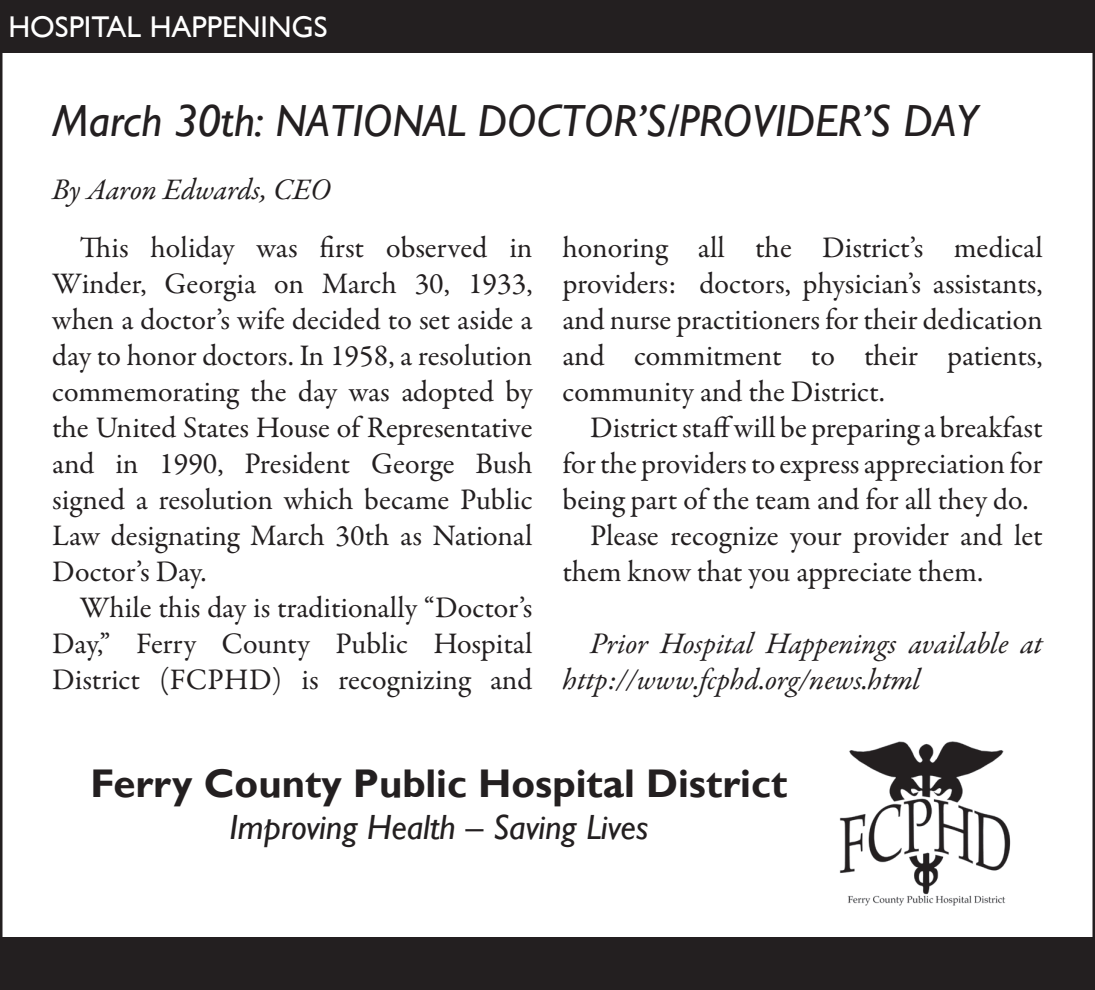
<style>
.page{position:relative;width:1095px;height:990px;background:#fff}
.page>*{position:absolute;margin:0;border:0;box-sizing:border-box;transform-origin:0 0}
.t1{font:italic 45px "Gill Sans";letter-spacing:-.005em;color:#231f20}
.t2{font:700 40px "Gill Sans";color:#231f20}
.t3{font:italic 35px "Gill Sans";color:#231f20}
.t4{font:30px/36px "Garamond Premr Pro";color:#231f20;text-align:justify}
.t5{font:italic 30px/36px "Garamond Premr Pro";letter-spacing:-.005em;color:#231f20}
.t6{font:30px "Gill Sans";color:#fff}
</style>
<div class="page">
<div style="left:0;top:0;width:1094px;height:53px;background:#231f20"></div>
<img style="left:839px;top:741px;width:172px;height:165px">
<div style="left:0;top:937px;width:1094px;height:53px;background:#231f20"></div>
<p class="t6" style="left:8px;top:9px;width:321px">HOSPITAL HAPPENINGS</p>
<h1 class="t1" style="left:52px;top:95px;width:927px">March 30th: NATIONAL DOCTOR’S/PROVIDER’S DAY</h1>
<p class="t5" style="left:52px;top:173px;width:280px">By Aaron Edwards, CEO</p>
<p class="t4" style="left:52px;top:231px;width:482px;text-indent:28px">This holiday was first observed in Winder, Georgia on March 30, 1933, when a doctor’s wife decided to set aside a day to honor doctors. In 1958, a resolution commemorating the day was adopted by the United States House of Representative and in 1990, President George Bush signed a resolution which became Public Law designating March 30th as National Doctor’s Day.</p>
<p class="t4" style="left:52px;top:591px;width:482px;text-indent:28px">While this day is traditionally “Doctor’s Day,” Ferry County Public Hospital District (FCPHD) is recognizing and</p>
<p class="t4" style="left:562px;top:231px;width:482px">honoring all the District’s medical providers: doctors, physician’s assistants, and nurse practitioners for their dedication and commitment to their patients, community and the District.</p>
<p class="t4" style="left:590px;top:411px;width:454px">District staff will be preparing a breakfast</p>
<p class="t4" style="left:562px;top:447px;width:482px">for the providers to express appreciation for</p>
<p class="t4" style="left:562px;top:483px;width:467px">being part of the team and for all they do.</p>
<p class="t4" style="left:590px;top:519px;width:454px">Please recognize your provider and let</p>
<p class="t4" style="left:562px;top:555px;width:422px">them know that you appreciate them.</p>
<p class="t5" style="left:562px;top:627px;width:482px;text-indent:28px">Prior Hospital Happenings available at http://www.fcphd.org/news.html</p>
<h2 class="t2" style="left:90px;top:760px;width:698px">Ferry County Public Hospital District</h2>
<p class="t3" style="left:229px;top:806px;width:420px">Improving Health – Saving Lives</p>
</div>
